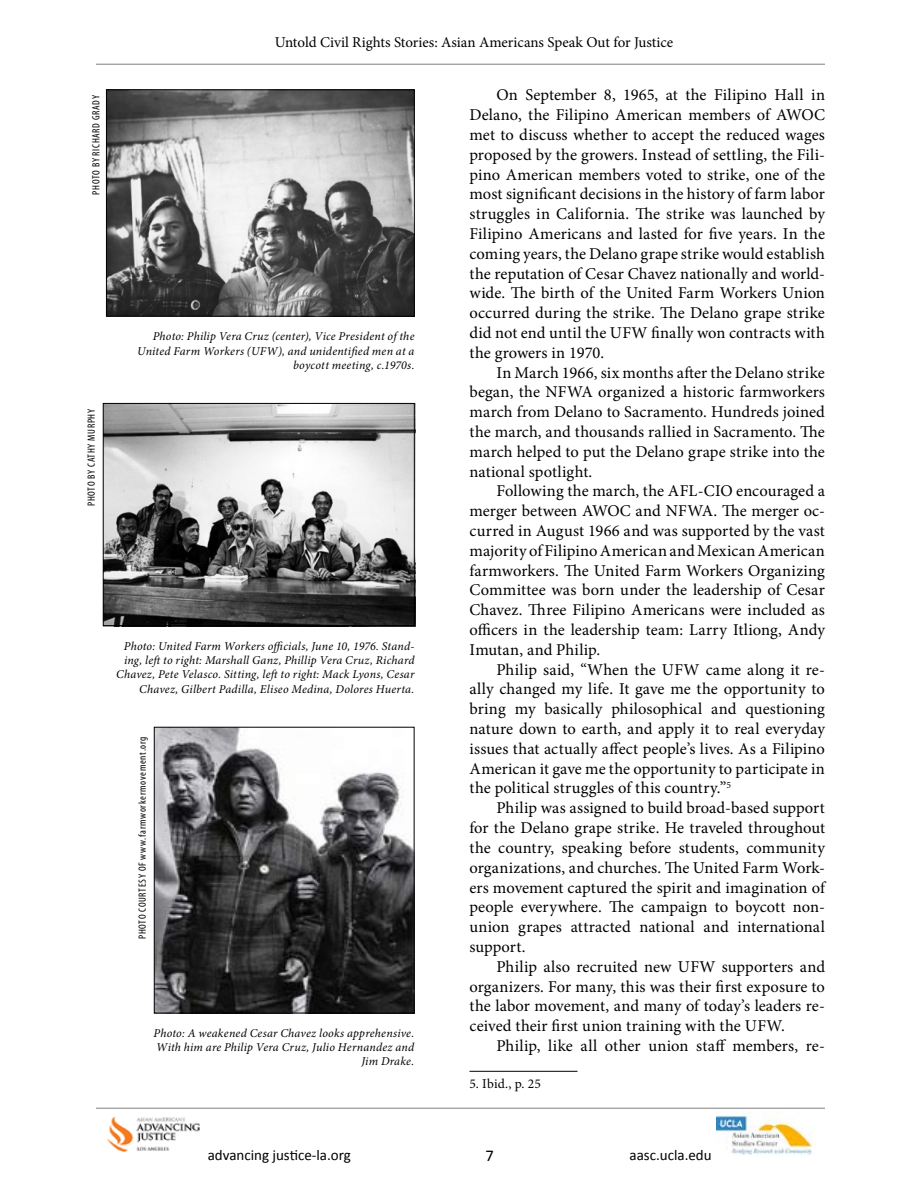
<style>
.page{position:relative;width:918px;height:1188px;background:#fff}
.page>*{position:absolute;margin:0;border:0;box-sizing:border-box;transform-origin:0 0}
.t1{font:16.5px/19.8px "Minion Pro";letter-spacing:.01em;color:#000;text-align:justify}
.t2{font:16.5px "Calibri";color:#000}
.t3{font:15px "Minion Pro";color:#000}
.t4{font:15px "Calibri";color:#000}
.t5{font:13.5px "Minion Pro";letter-spacing:.005em;color:#000}
.t6{font:italic 12px/14.4px "Minion Pro";letter-spacing:.015em;color:#000;text-align:right}
.t7{font:condensed 10.5px "Myriad Pro";letter-spacing:.065em;color:#000}
</style>
<div class="page">
<hr style="left:470px;top:1071px;width:108px;height:1px;background:#000">
<img style="left:156px;top:729px;width:256px;height:282px">
<div style="left:154px;top:727px;width:260px;height:286px;border:1px solid #000"></div>
<img style="left:108px;top:92px;width:305px;height:222px">
<div style="left:106px;top:90px;width:309px;height:226px;border:1px solid #000"></div>
<img style="left:103px;top:405px;width:312px;height:222px">
<div style="left:103px;top:403px;width:312px;height:223px;border:1px solid #000"></div>
<hr style="left:96px;top:1108px;width:729px;height:1px;background:#000">
<img style="left:716px;top:1109px;width:99px;height:46px">
<img style="left:107px;top:1116px;width:93px;height:36px">
<hr style="left:96px;top:64px;width:729px;height:1px;background:#000">
<p class="t7" style="left:90px;top:195px;width:101px;rotate:-90deg">PHOTO BY RICHARD GRADY</p>
<p class="t7" style="left:85px;top:506px;width:99px;rotate:-90deg">PHOTO BY CATHY MURPHY</p>
<p class="t3" style="left:275px;top:32px;width:400px">Untold Civil Rights Stories: Asian Americans Speak Out for Justice</p>
<p class="t6" style="left:137px;top:329px;width:279px">Photo: Philip Vera Cruz (center), Vice President of the<br>United Farm Workers (UFW), and unidentified men at a boycott meeting, c.1970s.</p>
<p class="t6" style="left:116px;top:639px;width:300px">Photo: United Farm Workers officials, June 10, 1976. Stand&shy;ing, left to right: Marshall Ganz, Phillip Vera Cruz, Richard Chavez, Pete Velasco. Sitting, left to right: Mack Lyons, Cesar Chavez, Gilbert Padilla, Eliseo Medina, Dolores Huerta.</p>
<p class="t7" style="left:136px;top:939px;width:204px;rotate:-90deg">PHOTO COURTESY OF www.farmworkermovement.org</p>
<p class="t6" style="left:154px;top:1026px;width:262px">Photo: A weakened Cesar Chavez looks apprehensive.<br>With him are Philip Vera Cruz, Julio Hernandez and<br>Jim Drake.</p>
<p class="t1" style="left:470px;top:85px;width:357px;text-indent:27px">On September 8, 1965, at the Filipino Hall in Delano, the Filipino American members of AWOC met to discuss whether to accept the reduced wages proposed by the growers. Instead of settling, the Fili&shy;pino American members voted to strike, one of the most significant decisions in the history of farm labor struggles in California. The strike was launched by Filipino Americans and lasted for five years. In the coming years, the Delano grape strike would establish the reputation of Cesar Chavez nationally and world&shy;wide. The birth of the United Farm Workers Union occurred during the strike. The Delano grape strike did not end until the UFW finally won contracts with the growers in 1970.</p>
<p class="t1" style="left:470px;top:363px;width:357px;text-indent:27px">In March 1966, six months after the Delano strike began, the NFWA organized a historic farmworkers march from Delano to Sacramento. Hundreds joined the march, and thousands rallied in Sacramento. The march helped to put the Delano grape strike into the national spotlight.</p>
<p class="t1" style="left:470px;top:481px;width:357px;text-indent:27px">Following the march, the AFL-CIO encouraged a merger between AWOC and NFWA. The merger oc&shy;curred in August 1966 and was supported by the vast majority of Filipino American and Mexican American farmworkers. The United Farm Workers Organizing Committee was born under the leadership of Cesar Chavez. Three Filipino Americans were included as officers in the leadership team: Larry Itliong, Andy Imutan, and Philip.</p>
<p class="t1" style="left:470px;top:660px;width:357px;text-indent:27px">Philip said, “When the UFW came along it re&shy;ally changed my life. It gave me the opportunity to bring my basically philosophical and questioning nature down to earth, and apply it to real everyday issues that actually affect people’s lives. As a Filipino American it gave me the opportunity to participate in the political struggles of this country.”<sup>5</sup></p>
<p class="t1" style="left:470px;top:798px;width:357px;text-indent:27px">Philip was assigned to build broad-based support for the Delano grape strike. He traveled throughout the country, speaking before students, community organizations, and churches. The United Farm Work&shy;ers movement captured the spirit and imagination of people everywhere. The campaign to boycott non&shy;union grapes attracted national and international support.</p>
<p class="t1" style="left:470px;top:957px;width:357px;text-indent:27px">Philip also recruited new UFW supporters and organizers. For many, this was their first exposure to the labor movement, and many of today’s leaders re&shy;ceived their first union training with the UFW.</p>
<p class="t1" style="left:497px;top:1036px;width:330px">Philip, like all other union staff members, re-</p>
<p class="t5" style="left:470px;top:1074px;width:73px">5. Ibid., p. 25</p>
<p class="t4" style="left:208px;top:1145px;width:145px">advancing justice-la.org</p>
<p class="t2" style="left:486px;top:1145px;width:10px">7</p>
<p class="t4" style="left:630px;top:1145px;width:84px">aasc.ucla.edu</p>
</div>
